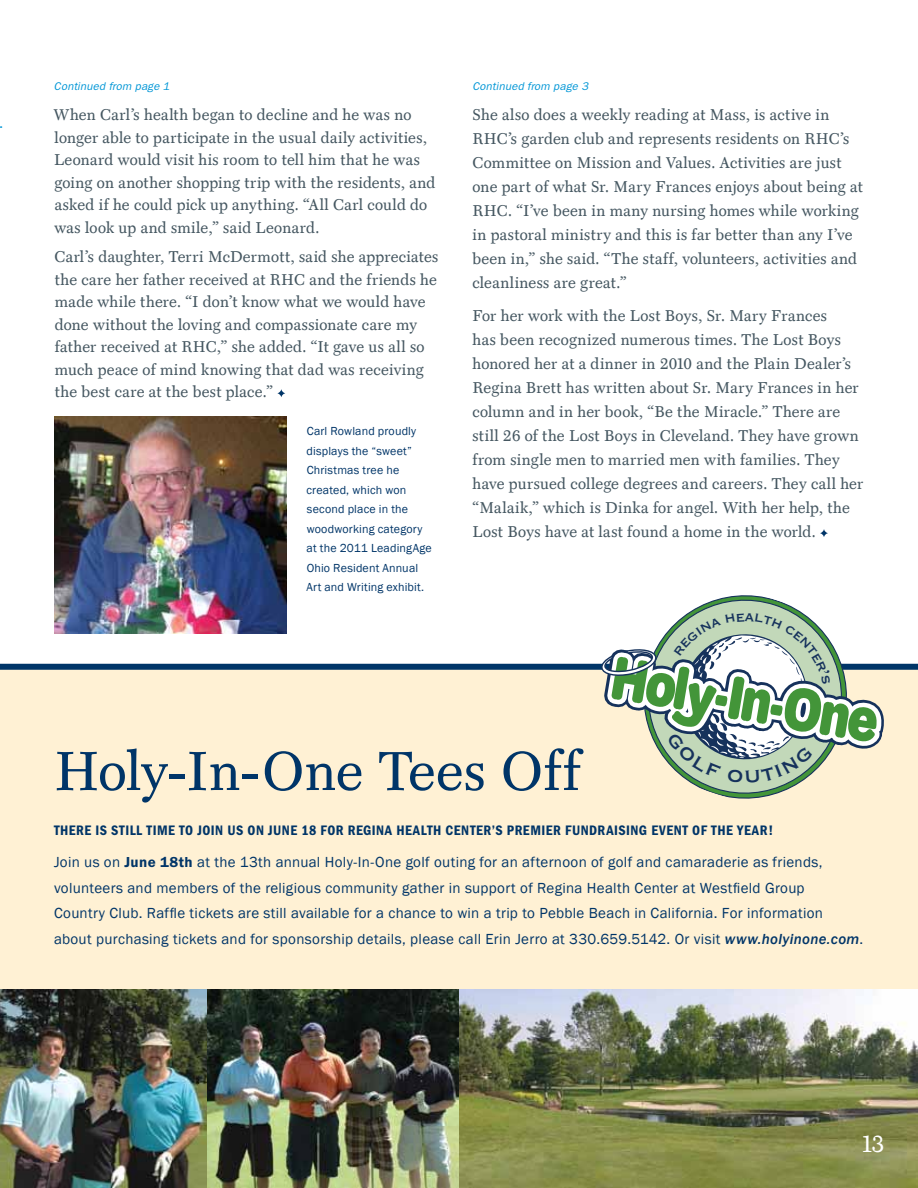
<style>
.page{position:relative;width:918px;height:1188px;background:#fff}
.page>*{position:absolute;margin:0;border:0;box-sizing:border-box;transform-origin:0 0}
.t1{font:55.5px "Mt.Augustine Roman";letter-spacing:.01em;color:#003568}
.t2{font:24px "Mt.Augustine Roman";color:#fff}
.t3{font:15.75px/24px "Mt.Augustine Roman";letter-spacing:.02em;color:#455761}
.t4{font:15px/25.5px "Franklin Gothic";letter-spacing:.02em;color:#003568}
.t5{font:600 condensed 14.25px "Franklin Gothic";letter-spacing:.065em;color:#003568}
.t6{font:12px/19.5px "Franklin Gothic";letter-spacing:.015em;color:#003568}
.t7{font:italic 11.25px "Franklin Gothic";letter-spacing:.02em;color:#0096d6}
.s1{font-family:"Franklin Gothic Itc T";font-weight:600}
.s2{font-weight:500;font-style:italic}
</style>
<div class="page">
<div style="left:0;top:667px;width:918px;height:322px;background:#fff1d4"></div>
<img style="left:0;top:989px;width:918px;height:199px">
<div style="left:0;top:664px;width:918px;height:6px;background:#003568"></div>
<svg style="left:277px;top:389px;width:8px;height:8px"></svg>
<img style="left:54px;top:417px;width:232px;height:216px">
<svg style="left:820px;top:529px;width:8px;height:8px"></svg>
<svg style="left:596px;top:595px;width:299px;height:204px"></svg>
<p class="t7" style="left:54px;top:80px;width:117px">Continued from page 1</p>
<p class="t3" style="left:54px;top:104px;width:383px;line-height:22.5px">When Carl’s health began to decline and he was no longer able to participate in the usual daily activities, Leonard would visit his room to tell him that he was going on another shopping trip with the residents, and asked if he could pick up anything. “All Carl could do was look up and smile,” said Leonard.</p>
<p class="t3" style="left:54px;top:246px;width:386px;line-height:22.5px">Carl’s daughter, Terri McDermott, said she appreciates the care her father received at RHC and the friends he made while there. “I don’t know what we would have done without the loving and compassionate care my father received at RHC,” she added. “It gave us all so much peace of mind knowing that dad was receiving the best care at the best place.”</p>
<p class="t6" style="left:306px;top:422px;width:127px">Carl Rowland proudly displays the “sweet”<br>Christmas tree he created, which won second place in the woodworking category at the 2011 LeadingAge<br>Ohio Resident Annual<br>Art and Writing exhibit.</p>
<p class="t7" style="left:472px;top:80px;width:117px">Continued from page 3</p>
<p class="t3" style="left:472px;top:103px;width:392px">She also does a weekly reading at Mass, is active in RHC’s garden club and represents residents on RHC’s Committee on Mission and Values. Activities are just one part of what Sr. Mary Frances enjoys about being at RHC. “I’ve been in many nursing homes while working in pastoral ministry and this is far better than any I’ve been in,” she said. “The staff, volunteers, activities and cleanliness are great.”</p>
<p class="t3" style="left:472px;top:304px;width:392px">For her work with the Lost Boys, Sr. Mary Frances<br>has been recognized numerous times. The Lost Boys honored her at a dinner in 2010 and the Plain Dealer’s Regina Brett has written about Sr. Mary Frances in her column and in her book, “Be the Miracle.” There are still 26 of the Lost Boys in Cleveland. They have grown from single men to married men with families. They have pursued college degrees and careers. They call her “Malaik,” which is Dinka for angel. With her help, the Lost Boys have at last found a home in the world.</p>
<h1 class="t1" style="left:54px;top:741px;width:527px">Holy-In-One Tees Off</h1>
<p class="t5" style="left:54px;top:822px;width:721px">THERE IS STILL TIME TO JOIN US ON JUNE 18 FOR REGINA HEALTH CENTER’S PREMIER FUNDRAISING EVENT OF TH E YEAR!</p>
<p class="t4" style="left:54px;top:850px;width:811px">Join us on <span class="s1">June 18th</span> at the 13th annual Holy-In-One golf outing for an afternoon of golf and camaraderie as friends, volunteers and members of the religious community gather in support of Regina Health Center at Westfield Group<br>Country Club. Raffle tickets are still available for a chance to win a trip to Pebble Beach in California. For information about purchasing tickets and for sponsorship details, please call Erin Jerro at 330.659.5142. Or visit <span class="s2">www.holyinone.com</span>.</p>
<h2 class="t2" style="left:862px;top:1131px;width:24px">13</h2>
</div>
